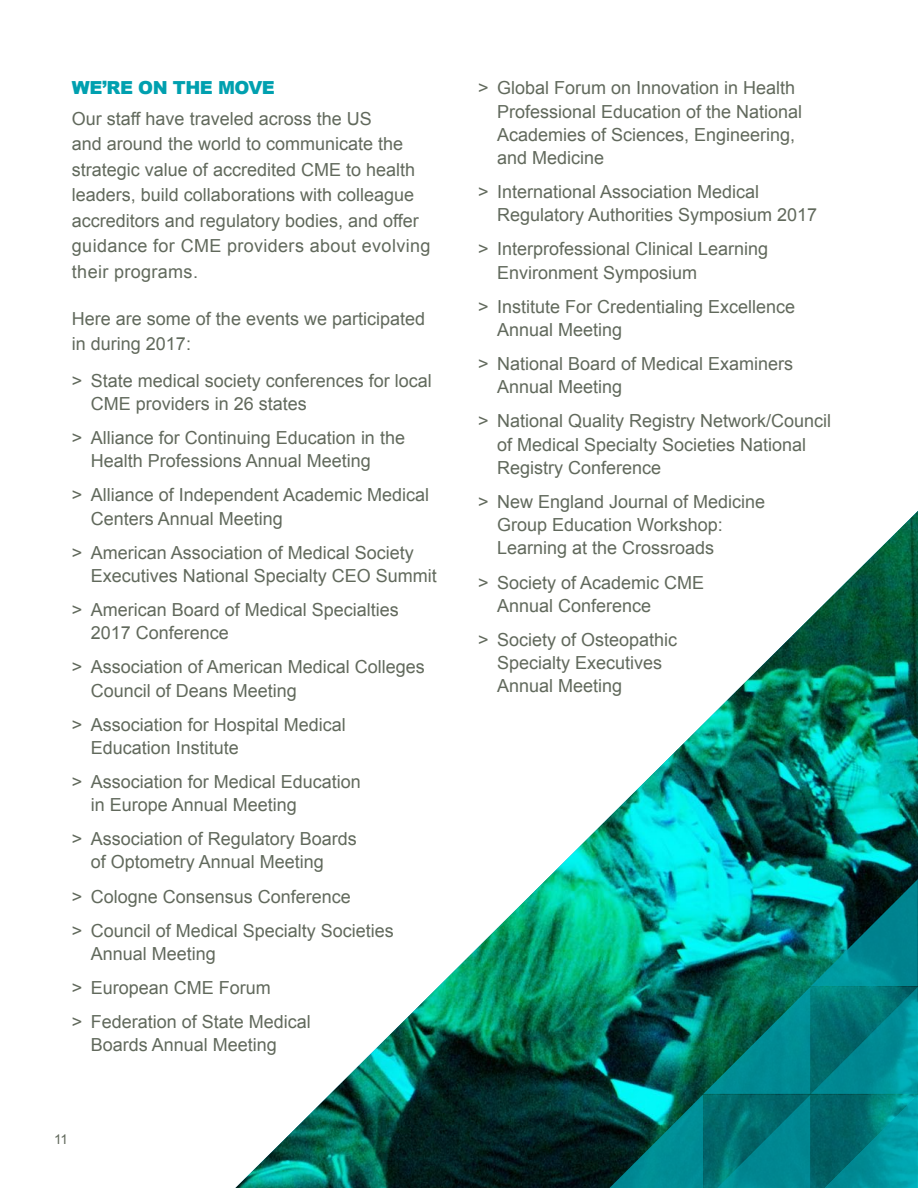
<style>
.page{position:relative;width:918px;height:1188px;background:#fff}
.page>*{position:absolute;margin:0;border:0;box-sizing:border-box;transform-origin:0 0}
.t1{font:18px/23.2px "Arial";color:#61695c}
.t2{font:900 18px "Arial";letter-spacing:-.025em;color:#00a0af}
.t3{font:13.5px "Arial";color:#61695c}
</style>
<div class="page">
<img style="left:235px;top:511px;width:683px;height:677px">
<svg style="left:596px;top:879px;width:322px;height:309px;background:#02807d"></svg>
<p class="t2" style="left:72px;top:74px;width:205px">WE’RE ON THE MOVE</p>
<p class="t1" style="left:72px;top:106px;width:360px;line-height:25.5px">Our staff have traveled across the US<br>and around the world to communicate the strategic value of accredited CME to health leaders, build collaborations with colleague accreditors and regulatory bodies, and offer guidance for CME providers about evolving their programs.</p>
<p class="t1" style="left:72px;top:306px;width:355px;line-height:25.5px">Here are some of the events we participated in during 2017:</p>
<p class="t1" style="left:91px;top:369px;width:343px;text-indent:-19px">&gt; State medical society conferences for local<br>CME providers in 26 states</p>
<p class="t1" style="left:91px;top:426px;width:316px;text-indent:-19px">&gt; Alliance for Continuing Education in the<br>Health Professions Annual Meeting</p>
<p class="t1" style="left:91px;top:484px;width:340px;text-indent:-19px">&gt; Alliance of Independent Academic Medical<br>Centers Annual Meeting</p>
<p class="t1" style="left:91px;top:541px;width:348px;text-indent:-19px">&gt; American Association of Medical Society<br>Executives National Specialty CEO Summit</p>
<p class="t1" style="left:91px;top:598px;width:310px;text-indent:-19px">&gt; American Board of Medical Specialties<br>2017 Conference</p>
<p class="t1" style="left:91px;top:656px;width:336px;text-indent:-19px">&gt; Association of American Medical Colleges<br>Council of Deans Meeting</p>
<p class="t1" style="left:91px;top:713px;width:257px;text-indent:-19px">&gt; Association for Hospital Medical<br>Education Institute</p>
<p class="t1" style="left:91px;top:770px;width:272px;text-indent:-19px">&gt; Association for Medical Education in Europe Annual Meeting</p>
<p class="t1" style="left:91px;top:827px;width:268px;text-indent:-19px">&gt; Association of Regulatory Boards of Optometry Annual Meeting</p>
<p class="t1" style="left:72px;top:879px;width:324px;line-height:34px">&gt; Cologne Consensus Conference<br>&gt; Council of Medical Specialty Societies</p>
<p class="t1" style="left:72px;top:937px;width:241px;line-height:34px;text-indent:19px">Annual Meeting<br>&gt; European CME Forum<br>&gt; Federation of State Medical</p>
<p class="t1" style="left:91px;top:1033px;width:188px">Boards Annual Meeting</p>
<p class="t3" style="left:54px;top:1130px;width:16px">11</p>
<p class="t1" style="left:497px;top:77px;width:307px;text-indent:-19px">&gt; Global Forum on Innovation in Health<br>Professional Education of the National<br>Academies of Sciences, Engineering, and Medicine</p>
<p class="t1" style="left:497px;top:180px;width:322px;text-indent:-19px">&gt; International Association Medical<br>Regulatory Authorities Symposium 2017</p>
<p class="t1" style="left:497px;top:238px;width:273px;text-indent:-19px">&gt; Interprofessional Clinical Learning<br>Environment Symposium</p>
<p class="t1" style="left:497px;top:295px;width:300px;text-indent:-19px">&gt; Institute For Credentialing Excellence<br>Annual Meeting</p>
<p class="t1" style="left:497px;top:352px;width:298px;text-indent:-19px">&gt; National Board of Medical Examiners<br>Annual Meeting</p>
<p class="t1" style="left:497px;top:410px;width:336px;text-indent:-19px">&gt; National Quality Registry Network/Council of Medical Specialty Societies National<br>Registry Conference</p>
<p class="t1" style="left:497px;top:490px;width:270px;text-indent:-19px">&gt; New England Journal of Medicine<br>Group Education Workshop:<br>Learning at the Crossroads</p>
<p class="t1" style="left:497px;top:571px;width:209px;text-indent:-19px">&gt; Society of Academic CME<br>Annual Conference</p>
<p class="t1" style="left:497px;top:628px;width:182px;text-indent:-19px">&gt; Society of Osteopathic<br>Specialty Executives<br>Annual Meeting</p>
</div>
